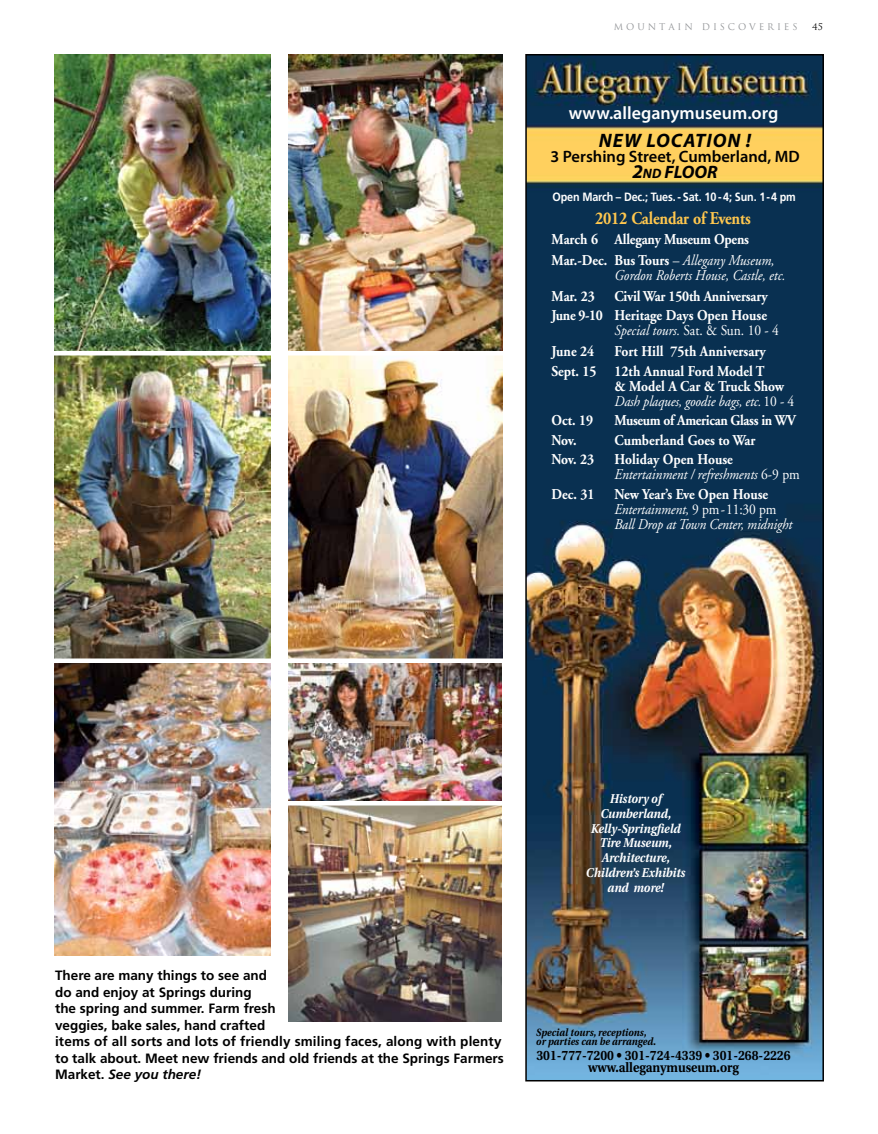
<style>
.page{position:relative;width:878px;height:1134px;background:#fff}
.page>*{position:absolute;margin:0;border:0;box-sizing:border-box;transform-origin:0 0}
.t1{font:italic 700 19.5px "Myriad Pro";letter-spacing:.05em;color:#000}
.t2{font:600 18px "Myriad Pro";color:#fff}
.t3{font:700 18px "Adobe Garamond";letter-spacing:-.01em;color:#ffc74e;scale:.88 1}
.t4{font:italic 700 18px "Myriad Pro";color:#000}
.t5{font:600 16.5px "Myriad Pro";color:#000}
.t6{font:italic 15px/15px "Adobe Garamond";letter-spacing:-.01em;color:#fff;scale:.9 1}
.t7{font:700 15px/19.5px "Adobe Garamond";letter-spacing:-.005em;color:#fff;text-align:right;scale:.9 1}
.t8{font:700 15px "Adobe Garamond";letter-spacing:-.025em;color:#fff;scale:.9 1}
.t9{font:700 13.5px/16.5px "Frutiger";color:#000}
.t10{font:700 13.5px/12px "Utopia";color:#000;text-align:center;scale:.9 1}
.t11{font:italic 700 12.75px/15px "Utopia";color:#fff;text-align:center;scale:.9 1}
.t12{font:700 12px "Frutiger";letter-spacing:-.015em;color:#fff;scale:.9 1}
.t13{font:italic 700 10.5px/9px "Utopia";letter-spacing:.01em;color:#000;scale:.9 1}
.t14{font:9px "Trajan";color:#939598}
.t15{font:9px "Trajan";color:#000}
.s1{font-size:19.5px}
.s2{font-size:13.65px}
.s3{font-weight:400}
.s4{font-weight:400;font-style:italic}
.s5{font-style:normal}
.s6{font-weight:700;font-style:normal}
.s7{font-style:italic}
</style>
<div class="page">
<img style="left:288px;top:54px;width:215px;height:297px">
<img style="left:54px;top:54px;width:216px;height:297px">
<img style="left:54px;top:356px;width:216px;height:599px">
<img style="left:288px;top:356px;width:214px;height:445px">
<img style="left:288px;top:806px;width:213px;height:215px">
<div style="left:50px;top:658px;width:455px;height:5px;background:#fff"></div>
<img style="left:528px;top:57px;width:293px;height:1022px">
<div style="left:525px;top:54px;width:299px;height:1028px;border:2px solid #000"></div>
<p class="t14" style="left:614px;top:21px;width:185px">M O U N T A I N D I S C O V E R I E S</p>
<p class="t15" style="left:812px;top:21px;width:12px">45</p>
<h2 class="t2" style="left:568px;top:102px;width:211px">www.alleganymuseum.org</h2>
<h1 class="t1" style="left:599px;top:127px;width:154px">NEW LOCATION !</h1>
<p class="t5" style="left:550px;top:146px;width:250px">3 Pershing Street, Cumberland, MD</p>
<h2 class="t4" style="left:632px;top:160px;width:87px"><span class="s1">2</span><span class="s2">nd</span> FLOOR</h2>
<p class="t12" style="left:552px;top:190px;width:272px">Open March – Dec.; Tues. - Sat. 10 - 4; Sun. 1 -4 pm</p>
<h2 class="t3" style="left:595px;top:209px;width:178px">2012 Calendar of Events</h2>
<p class="t7" style="left:551px;top:229px;width:249px;line-height:21px;text-align:left">March 6 Allegany Museum Opens<br>Mar.-Dec. Bus Tours <span class="s3">–</span> <span class="s4">Allegany Museum,</span></p>
<p class="t6" style="left:614px;top:268px;width:192px">Gordon Roberts House, Castle, etc.</p>
<p class="t7" style="left:551px;top:286px;width:50px">Mar. 23</p>
<p class="t7" style="left:551px;top:286px;width:242px">Civil War 150th Anniversary<br>June 9-10 Heritage Days Open House</p>
<p class="t6" style="left:614px;top:323px;width:184px">Special tours. <span class="s5">Sat. &amp; Sun. 10 - 4</span></p>
<p class="t7" style="left:551px;top:342px;width:49px">June 24</p>
<p class="t7" style="left:551px;top:342px;width:240px">Fort Hill 75th Anniversary<br>Sept. 15 12th Annual Ford Model T</p>
<p class="t6" style="left:614px;top:379px;width:201px"><span class="s6">&amp; Model A Car &amp; Truck Show<br></span>Dash plaques, goodie bags, etc. <span class="s5">10 - 4</span></p>
<p class="t7" style="left:551px;top:411px;width:48px">Oct. 19</p>
<p class="t8" style="left:614px;top:412px;width:203px">Museum of American Glass in WV</p>
<p class="t7" style="left:551px;top:430px;width:29px">Nov.</p>
<p class="t7" style="left:614px;top:430px;width:158px">Cumberland Goes to War</p>
<p class="t7" style="left:551px;top:450px;width:49px">Nov. 23</p>
<p class="t6" style="left:614px;top:452px;width:207px"><span class="s6">Holiday Open House<br></span>Entertainment / refreshments <span class="s5">6-9 pm</span></p>
<p class="t7" style="left:551px;top:484px;width:49px">Dec. 31</p>
<p class="t6" style="left:614px;top:487px;width:199px"><span class="s6">New Year’s Eve Open House<br></span>Entertainment, <span class="s5">9 pm -11:30 pm<br></span>Ball Drop at Town Center, midnight</p>
<p class="t9" style="left:55px;top:967px;width:450px">There are many things to see and<br>do and enjoy at Springs during<br>the spring and summer. Farm fresh<br>veggies, bake sales, hand crafted<br>items of all sorts and lots of friendly smiling faces, along with plenty to talk about. Meet new friends and old friends at the Springs Farmers Market. <span class="s7">See you there!</span></p>
<p class="t11" style="left:585px;top:791px;width:112px">History of<br>Cumberland,<br>Kelly-Springfield<br>Tire Museum,<br>Architecture,<br>Children’s Exhibits and more!</p>
<p class="t13" style="left:536px;top:1028px;width:135px">Special tours, receptions, or parties can be arranged.</p>
<p class="t10" style="left:536px;top:1050px;width:284px">301-777-7200 • 301-724-4339 • 301-268-2226 www.alleganymuseum.org</p>
</div>
